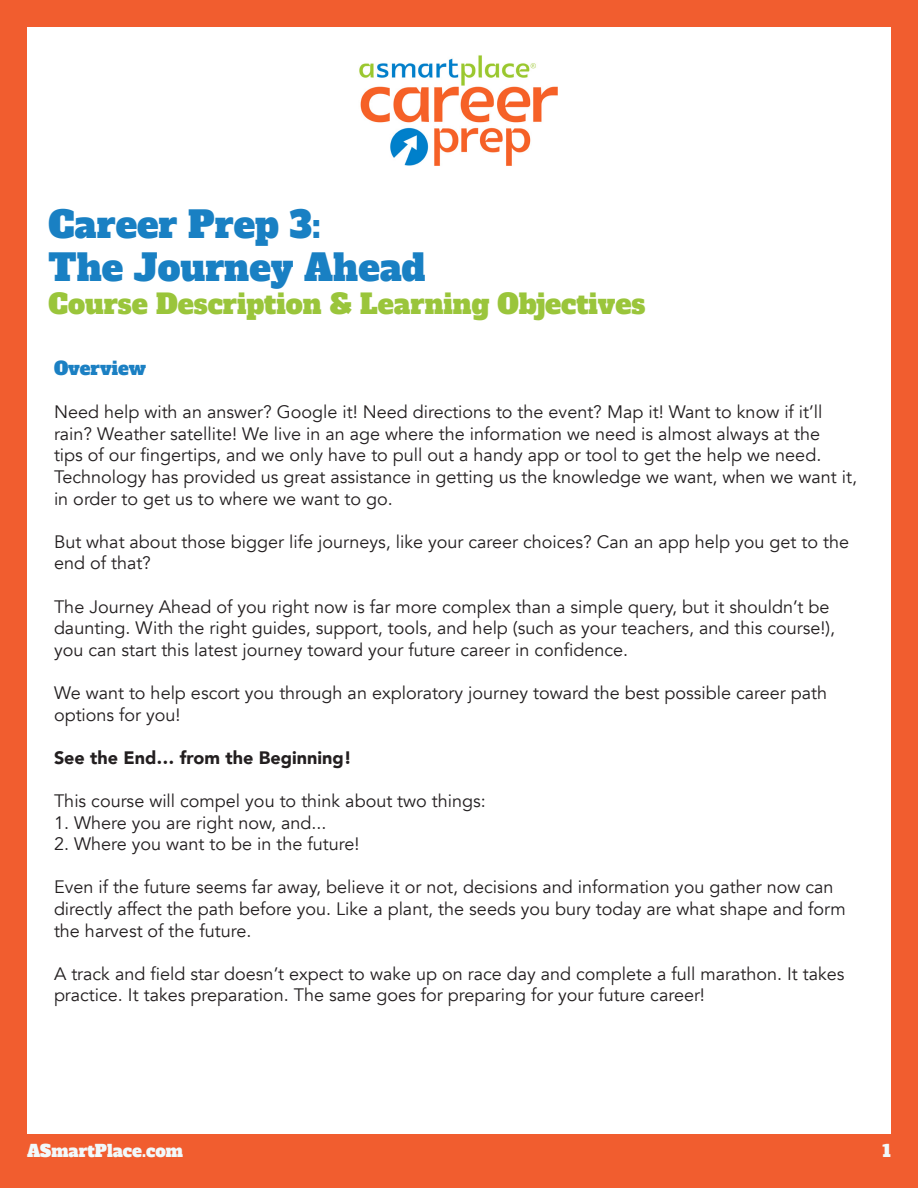
<style>
.page{position:relative;width:918px;height:1188px;background:#f15d2f}
.page>*{position:absolute;margin:0;border:0;box-sizing:border-box;transform-origin:0 0}
.t1{font:36px "Alfa Slab One";color:#1980c3}
.t2{font:27px "Alfa Slab One";color:#9ac53b}
.t3{font:18px/21.6px "Avenir";color:#231f20}
.t4{font:900 18px "Avenir";color:#231f20}
.t5{font:18px "Alfa Slab One";color:#1b80c3}
.t6{font:16.5px "Alfa Slab One";color:#f1f9fb}
</style>
<div class="page">
<div style="left:27px;top:27px;width:864px;height:1107px;background:#fff"></div>
<img style="left:359px;top:55px;width:199px;height:111px">
<p class="t1" style="left:49px;top:194px;width:274px">Career Prep 3:</p>
<p class="t1" style="left:49px;top:237px;width:378px">The Journey Ahead</p>
<p class="t2" style="left:49px;top:280px;width:598px">Course Description &amp; Learning Objectives</p>
<p class="t5" style="left:54px;top:353px;width:93px">Overview</p>
<p class="t3" style="left:54px;top:402px;width:805px">Need help with an answer? Google it! Need directions to the event? Map it! Want to know if it’ll rain? Weather satellite! We live in an age where the information we need is almost always at the<br>tips of our fingertips, and we only have to pull out a handy app or tool to get the help we need.<br>Technology has provided us great assistance in getting us the knowledge we want, when we want it, in order to get us to where we want to go.</p>
<p class="t3" style="left:54px;top:531px;width:797px">But what about those bigger life journeys, like your career choices? Can an app help you get to the end of that?</p>
<p class="t3" style="left:54px;top:596px;width:783px">The Journey Ahead of you right now is far more complex than a simple query, but it shouldn’t be daunting. With the right guides, support, tools, and help (such as your teachers, and this course!), you can start this latest journey toward your future career in confidence.</p>
<p class="t3" style="left:54px;top:682px;width:775px">We want to help escort you through an exploratory journey toward the best possible career path options for you!</p>
<p class="t4" style="left:54px;top:742px;width:299px">See the End… from the Beginning!</p>
<p class="t3" style="left:54px;top:790px;width:433px">This course will compel you to think about two things:</p>
<p class="t3" style="left:54px;top:812px;width:274px">1. Where you are right now, and...</p>
<p class="t3" style="left:54px;top:834px;width:307px">2. Where you want to be in the future!</p>
<p class="t3" style="left:54px;top:877px;width:793px">Even if the future seems far away, believe it or not, decisions and information you gather now can directly affect the path before you. Like a plant, the seeds you bury today are what shape and form the harvest of the future.</p>
<p class="t3" style="left:54px;top:963px;width:792px">A track and field star doesn’t expect to wake up on race day and complete a full marathon. It takes practice. It takes preparation. The same goes for preparing for your future career!</p>
<p class="t6" style="left:27px;top:1137px;width:157px">ASmartPlace.com</p>
<p class="t6" style="left:882px;top:1137px;width:10px">1</p>
</div>
